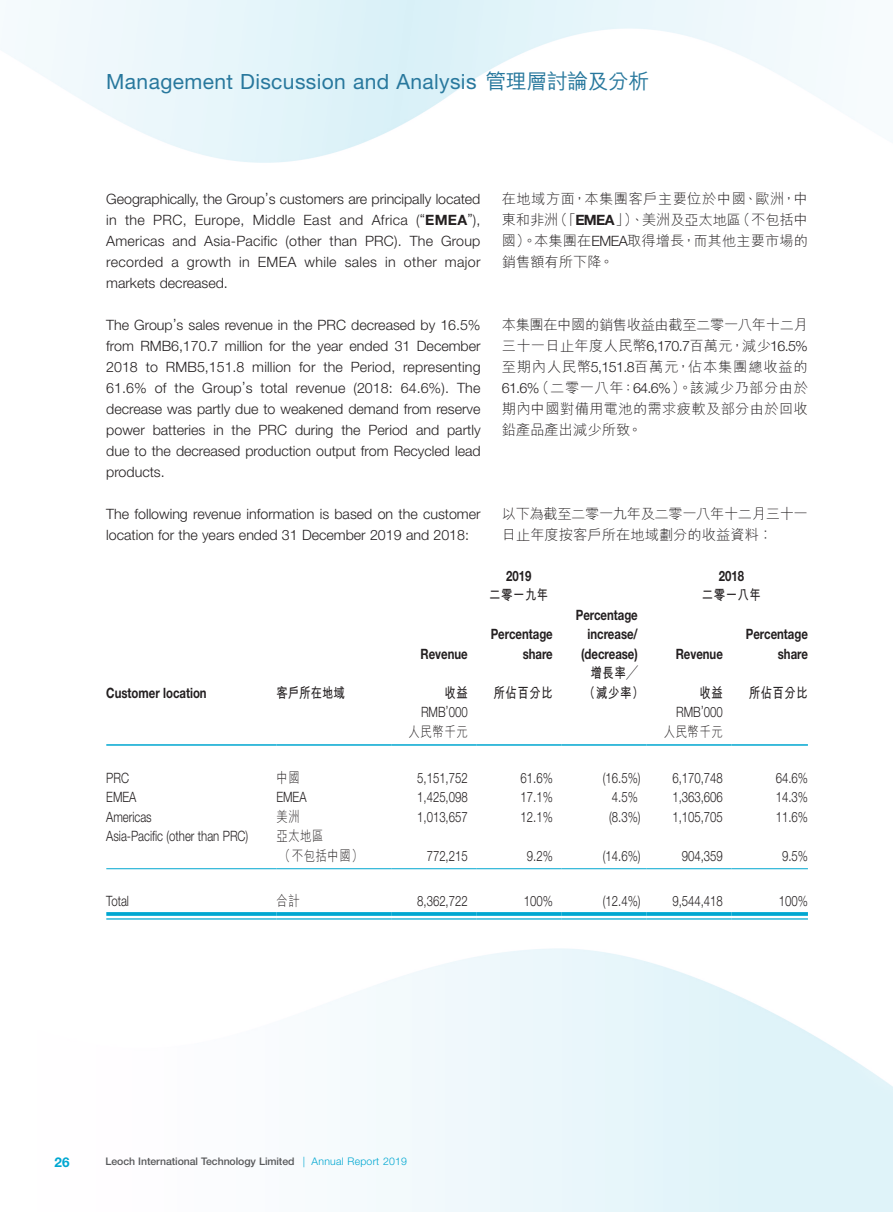
<style>
.page{position:relative;width:893px;height:1212px;background:#fff}
.page>*{position:absolute;margin:0;border:0;box-sizing:border-box;transform-origin:0 0}
.t1{font:21px "Helvetica Neue LT Std";letter-spacing:.02em;color:#28789d}
.Body_Text{font:300 14.25px/21px "Helvetica Neue LT Std";color:#231f20;text-align:justify}
.Body_Text-2{font:300 14.25px "Helvetica Neue LT Std";color:#231f20;scale:.8 1}
.C_Body_Text{font:300 14.25px/21px "M Hei HK";letter-spacing:.005em;color:#231f20;text-align:justify}
.Body_Text-3{font:700 14.25px/19.5px "Helvetica Neue LT Std";color:#231f20;text-align:right;scale:.8 1}
.C_Body_Text-2{font:300 14.25px/21px "M Hei HK";letter-spacing:-.025em;color:#231f20}
.Body_Text-4{font:700 14.25px "M Hei HK";letter-spacing:.05em;color:#231f20;scale:.8 1}
.Body_Text-5{font:300 14.25px/19.5px "M Hei HK";letter-spacing:.05em;color:#231f20;scale:.8 1}
.C_Body_Text-3{font:700 14.25px "M Hei HK";letter-spacing:.005em;color:#231f20;scale:.8 1}
.t2{font:700 13.5px "Helvetica Neue LT Std";color:#00a7d1}
.t3{font:500 10.5px "Helvetica Neue LT Std";letter-spacing:-.005em;color:#57585a}
.s1{font-family:"M Hei HK";font-weight:500}
.s2{font-weight:700}
.s3{font-family:"Helvetica Neue LT Std";font-weight:700}
.s4{font-family:"Helvetica Neue LT Std"}
.s5{font-weight:300;color:#00a7d1}
</style>
<div class="page">
<img style="left:0;top:0;width:893px;height:1212px">
<hr style="left:106px;top:744px;width:170px;height:2px;background:#00a7d1">
<hr style="left:276px;top:744px;width:115px;height:2px;background:#00a7d1">
<hr style="left:391px;top:744px;width:85px;height:2px;background:#00a7d1">
<hr style="left:476px;top:744px;width:85px;height:2px;background:#00a7d1">
<hr style="left:561px;top:744px;width:85px;height:2px;background:#00a7d1">
<hr style="left:646px;top:744px;width:85px;height:2px;background:#00a7d1">
<hr style="left:731px;top:744px;width:77px;height:2px;background:#00a7d1">
<hr style="left:106px;top:868px;width:170px;height:1px;background:#00a7d1">
<hr style="left:276px;top:868px;width:115px;height:1px;background:#00a7d1">
<hr style="left:391px;top:868px;width:85px;height:1px;background:#00a7d1">
<hr style="left:476px;top:868px;width:85px;height:1px;background:#00a7d1">
<hr style="left:561px;top:868px;width:85px;height:1px;background:#00a7d1">
<hr style="left:646px;top:868px;width:85px;height:1px;background:#00a7d1">
<hr style="left:731px;top:868px;width:77px;height:1px;background:#00a7d1">
<svg style="left:106px;top:912px;width:170px;height:4px"></svg>
<hr style="left:106px;top:918px;width:170px;height:1px;background:#00a7d1">
<svg style="left:276px;top:912px;width:115px;height:4px"></svg>
<hr style="left:276px;top:918px;width:115px;height:1px;background:#00a7d1">
<svg style="left:391px;top:912px;width:85px;height:4px"></svg>
<hr style="left:391px;top:918px;width:85px;height:1px;background:#00a7d1">
<svg style="left:476px;top:912px;width:85px;height:4px"></svg>
<hr style="left:476px;top:918px;width:85px;height:1px;background:#00a7d1">
<svg style="left:561px;top:912px;width:85px;height:4px"></svg>
<hr style="left:561px;top:918px;width:85px;height:1px;background:#00a7d1">
<svg style="left:646px;top:912px;width:85px;height:4px"></svg>
<hr style="left:646px;top:918px;width:85px;height:1px;background:#00a7d1">
<svg style="left:731px;top:912px;width:77px;height:4px"></svg>
<hr style="left:731px;top:918px;width:77px;height:1px;background:#00a7d1">
<h1 class="t1" style="left:106px;top:69px;width:545px">Management Discussion and Analysis <span class="s1">管理層討論及分析</span></h1>
<p class="Body_Text" style="left:106px;top:188px;width:376px">Geographically, the Group’s customers are principally located in the PRC, Europe, Middle East and Africa (“<span class="s2">EMEA</span>”), Americas and Asia-Pacific (other than PRC). The Group recorded a growth in EMEA while sales in other major markets decreased.</p>
<p class="Body_Text" style="left:106px;top:314px;width:376px">The Group’s sales revenue in the PRC decreased by 16.5% from RMB6,170.7 million for the year ended 31 December 2018 to RMB5,151.8 million for the Period, representing 61.6% of the Group’s total revenue (2018: 64.6%). The decrease was partly due to weakened demand from reserve power batteries in the PRC during the Period and partly due to the decreased production output from Recycled lead products.</p>
<p class="Body_Text" style="left:106px;top:503px;width:376px">The following revenue information is based on the customer location for the years ended 31 December 2019 and 2018:</p>
<p class="C_Body_Text" style="left:502px;top:188px;width:308px">在地域方面，本集團客戶主要位於中國、歐洲，中東和非洲（「<span class="s3">EMEA</span>」）、美洲及亞太地區（不包括中國）。本集團在<span class="s4">EMEA</span>取得增長，而其他主要市場的銷售額有所下降。</p>
<p class="C_Body_Text" style="left:502px;top:314px;width:308px">本集團在中國的銷售收益由截至二零一八年十二月三十一日止年度人民幣<span class="s4">6,170.7</span>百萬元，減少<span class="s4">16.5%</span>至期內人民幣<span class="s4">5,151.8</span>百萬元，佔本集團總收益的<span class="s4">61.6%</span>（二零一八年：<span class="s4">64.6%</span>）。該減少乃部分由於期內中國對備用電池的需求疲軟及部分由於回收鉛產品產出減少所致。</p>
<p class="C_Body_Text-2" style="left:502px;top:503px;width:308px">以下為截至二零一九年及二零一八年十二月三十一日止年度按客戶所在地域劃分的收益資料︰</p>
<p class="Body_Text-3" style="left:421px;top:643px;width:60px">Revenue</p>
<p class="Body_Text-3" style="left:506px;top:565px;width:33px">2019</p>
<p class="Body_Text-3" style="left:719px;top:565px;width:33px">2018</p>
<p class="Body_Text-4" style="left:489px;top:584px;width:75px">二零一九年</p>
<p class="Body_Text-4" style="left:702px;top:584px;width:75px">二零一八年</p>
<p class="Body_Text-3" style="left:491px;top:624px;width:79px">Percentage share</p>
<p class="Body_Text-3" style="left:576px;top:604px;width:79px">Percentage increase/ (decrease)</p>
<p class="Body_Text-3" style="left:676px;top:643px;width:60px">Revenue</p>
<p class="Body_Text-3" style="left:746px;top:624px;width:79px">Percentage share</p>
<p class="Body_Text-3" style="left:106px;top:682px;width:127px">Customer location</p>
<p class="C_Body_Text-3" style="left:276px;top:682px;width:87px">客戶所在地域</p>
<p class="Body_Text-4" style="left:444px;top:682px;width:31px">收益</p>
<p class="Body_Text-4" style="left:494px;top:682px;width:75px">所佔百分比</p>
<p class="Body_Text-4" style="left:591px;top:662px;width:61px">增長率╱</p>
<p class="Body_Text-4" style="left:584px;top:682px;width:76px">（減少率）</p>
<p class="Body_Text-4" style="left:699px;top:682px;width:31px">收益</p>
<p class="Body_Text-4" style="left:749px;top:682px;width:75px">所佔百分比</p>
<p class="Body_Text-2" style="left:421px;top:703px;width:60px">RMB’000</p>
<p class="Body_Text-2" style="left:676px;top:703px;width:60px">RMB’000</p>
<p class="Body_Text-5" style="left:409px;top:721px;width:75px">人民幣千元</p>
<p class="Body_Text-5" style="left:664px;top:721px;width:75px">人民幣千元</p>
<p class="Body_Text-2" style="left:106px;top:769px;width:30px">PRC</p>
<p class="Body_Text-5" style="left:276px;top:768px;width:31px">中國</p>
<p class="Body_Text-2" style="left:417px;top:769px;width:65px">5,151,752</p>
<p class="Body_Text-2" style="left:521px;top:769px;width:42px">61.6%</p>
<p class="Body_Text-2" style="left:603px;top:769px;width:49px">(16.5%)</p>
<p class="Body_Text-2" style="left:672px;top:769px;width:65px">6,170,748</p>
<p class="Body_Text-2" style="left:776px;top:769px;width:42px">64.6%</p>
<p class="Body_Text-2" style="left:106px;top:789px;width:39px">EMEA</p>
<p class="Body_Text-2" style="left:276px;top:789px;width:39px">EMEA</p>
<p class="Body_Text-2" style="left:417px;top:789px;width:65px">1,425,098</p>
<p class="Body_Text-2" style="left:521px;top:789px;width:42px">17.1%</p>
<p class="Body_Text-2" style="left:612px;top:789px;width:34px">4.5%</p>
<p class="Body_Text-2" style="left:672px;top:789px;width:65px">1,363,606</p>
<p class="Body_Text-2" style="left:776px;top:789px;width:42px">14.3%</p>
<p class="Body_Text-2" style="left:106px;top:808px;width:58px">Americas</p>
<p class="Body_Text-5" style="left:276px;top:807px;width:31px">美洲</p>
<p class="Body_Text-2" style="left:417px;top:808px;width:65px">1,013,657</p>
<p class="Body_Text-2" style="left:521px;top:808px;width:42px">12.1%</p>
<p class="Body_Text-2" style="left:609px;top:808px;width:41px">(8.3%)</p>
<p class="Body_Text-2" style="left:672px;top:808px;width:65px">1,105,705</p>
<p class="Body_Text-2" style="left:776px;top:808px;width:42px">11.6%</p>
<p class="Body_Text-2" style="left:106px;top:828px;width:179px">Asia-Pacific (other than PRC)</p>
<p class="Body_Text-5" style="left:276px;top:826px;width:110px">亞太地區<br>（不包括中國）</p>
<p class="Body_Text-2" style="left:427px;top:847px;width:53px">772,215</p>
<p class="Body_Text-2" style="left:527px;top:847px;width:34px">9.2%</p>
<p class="Body_Text-2" style="left:603px;top:847px;width:49px">(14.6%)</p>
<p class="Body_Text-2" style="left:682px;top:847px;width:53px">904,359</p>
<p class="Body_Text-2" style="left:782px;top:847px;width:34px">9.5%</p>
<p class="Body_Text-2" style="left:106px;top:892px;width:30px">Total</p>
<p class="Body_Text-5" style="left:276px;top:891px;width:31px">合計</p>
<p class="Body_Text-2" style="left:417px;top:892px;width:65px">8,362,722</p>
<p class="Body_Text-2" style="left:524px;top:892px;width:38px">100%</p>
<p class="Body_Text-2" style="left:603px;top:892px;width:49px">(12.4%)</p>
<p class="Body_Text-2" style="left:672px;top:892px;width:65px">9,544,418</p>
<p class="Body_Text-2" style="left:779px;top:892px;width:38px">100%</p>
<p class="t2" style="left:55px;top:1154px;width:16px">26</p>
<p class="t3" style="left:106px;top:1155px;width:303px">Leoch International Technology Limited <span class="s5">| Annual Report 2019</span></p>
</div>
